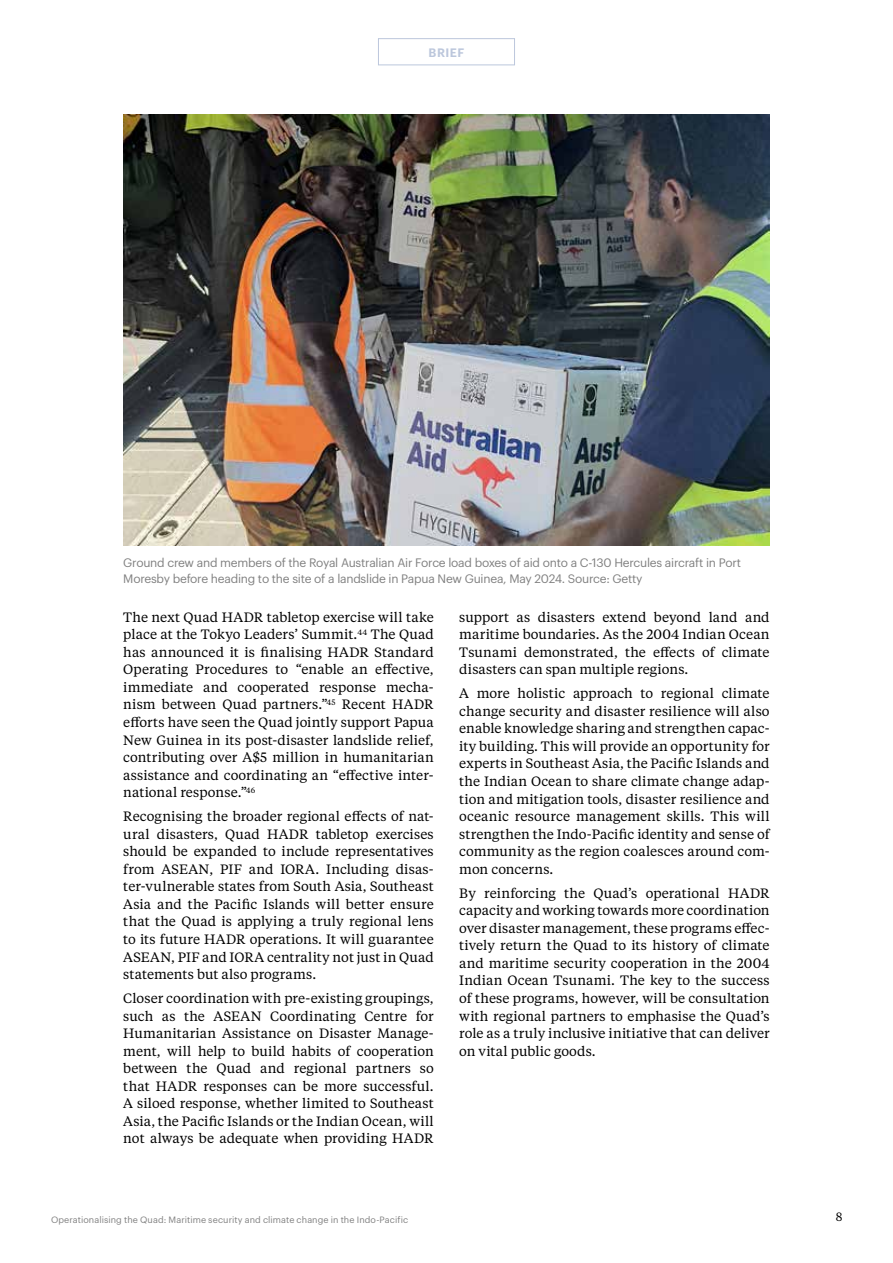
<style>
.page{position:relative;width:893px;height:1263px;background:#fff}
.page>*{position:absolute;margin:0;border:0;box-sizing:border-box;transform-origin:0 0}
.t1{font:13.5px/17.5px "Tiempos Text";letter-spacing:.01em;color:#000;text-align:justify}
.t2{font:12px/15.6px "Graphik";letter-spacing:-.02em;color:#808080}
.t3{font:600 12px "Graphik";letter-spacing:.04em;color:#bcc7dc}
.t4{font:12px "Tiempos Text";color:#000}
.t5{font:9px "Graphik";letter-spacing:.01em;color:#808080}
</style>
<div class="page">
<div style="left:378px;top:38px;width:137px;height:27px;border:1px solid #bcc7dc"></div>
<img style="left:123px;top:115px;width:647px;height:431px">
<p class="t3" style="left:429px;top:43px;width:37px">BRIEF</p>
<p class="t2" style="left:123px;top:554px;width:619px">Ground crew and members of the Royal Australian Air Force load boxes of aid onto a C-130 Hercules aircraft in Port<br>Moresby before heading to the site of a landslide in Papua New Guinea, May 2024. Source: Getty</p>
<p class="t1" style="left:123px;top:607px;width:312px">The next Quad HADR tabletop exercise will take place at the Tokyo Leaders’ Summit.<sup>44</sup> The Quad has announced it is finalising HADR Standard Operating Procedures to “enable an effective, immediate and cooperated response mecha&shy;nism between Quad partners.”<sup>45</sup> Recent HADR efforts have seen the Quad jointly support Papua New Guinea in its post-disaster landslide relief, contributing over A$5 million in humanitarian assistance and coordinating an “effective inter&shy;national response.”<sup>46</sup></p>
<p class="t1" style="left:123px;top:807px;width:312px">Recognising the broader regional effects of nat&shy;ural disasters, Quad HADR tabletop exercises should be expanded to include representatives from ASEAN, PIF and IORA. Including disas&shy;ter-vulnerable states from South Asia, Southeast Asia and the Pacific Islands will better ensure that the Quad is applying a truly regional lens to its future HADR operations. It will guarantee ASEAN, PIF and IORA centrality not just in Quad statements but also programs.</p>
<p class="t1" style="left:123px;top:989px;width:312px">Closer coordination with pre-existing groupings, such as the ASEAN Coordinating Centre for Humanitarian Assistance on Disaster Manage&shy;ment, will help to build habits of cooperation between the Quad and regional partners so that HADR responses can be more successful.<br>A siloed response, whether limited to Southeast Asia, the Pacific Islands or the Indian Ocean, will not always be adequate when providing HADR</p>
<p class="t1" style="left:459px;top:607px;width:312px">support as disasters extend beyond land and maritime boundaries. As the 2004 Indian Ocean Tsunami demonstrated, the effects of climate disasters can span multiple regions.</p>
<p class="t1" style="left:459px;top:684px;width:312px">A more holistic approach to regional climate change security and disaster resilience will also enable knowledge sharing and strengthen capac&shy;ity building. This will provide an opportunity for experts in Southeast Asia, the Pacific Islands and the Indian Ocean to share climate change adap&shy;tion and mitigation tools, disaster resilience and oceanic resource management skills. This will strengthen the Indo-Pacific identity and sense of community as the region coalesces around com&shy;mon concerns.</p>
<p class="t1" style="left:459px;top:883px;width:312px">By reinforcing the Quad’s operational HADR capacity and working towards more coordination over disaster management, these programs effec&shy;tively return the Quad to its history of climate and maritime security cooperation in the 2004<br>Indian Ocean Tsunami. The key to the success of these programs, however, will be consultation with regional partners to emphasise the Quad’s role as a truly inclusive initiative that can deliver on vital public goods.</p>
<p class="t5" style="left:51px;top:1213px;width:359px">Operationalising the Quad: Maritime security and climate change in the Indo-Pacific</p>
<p class="t4" style="left:836px;top:1208px;width:8px">8</p>
</div>
